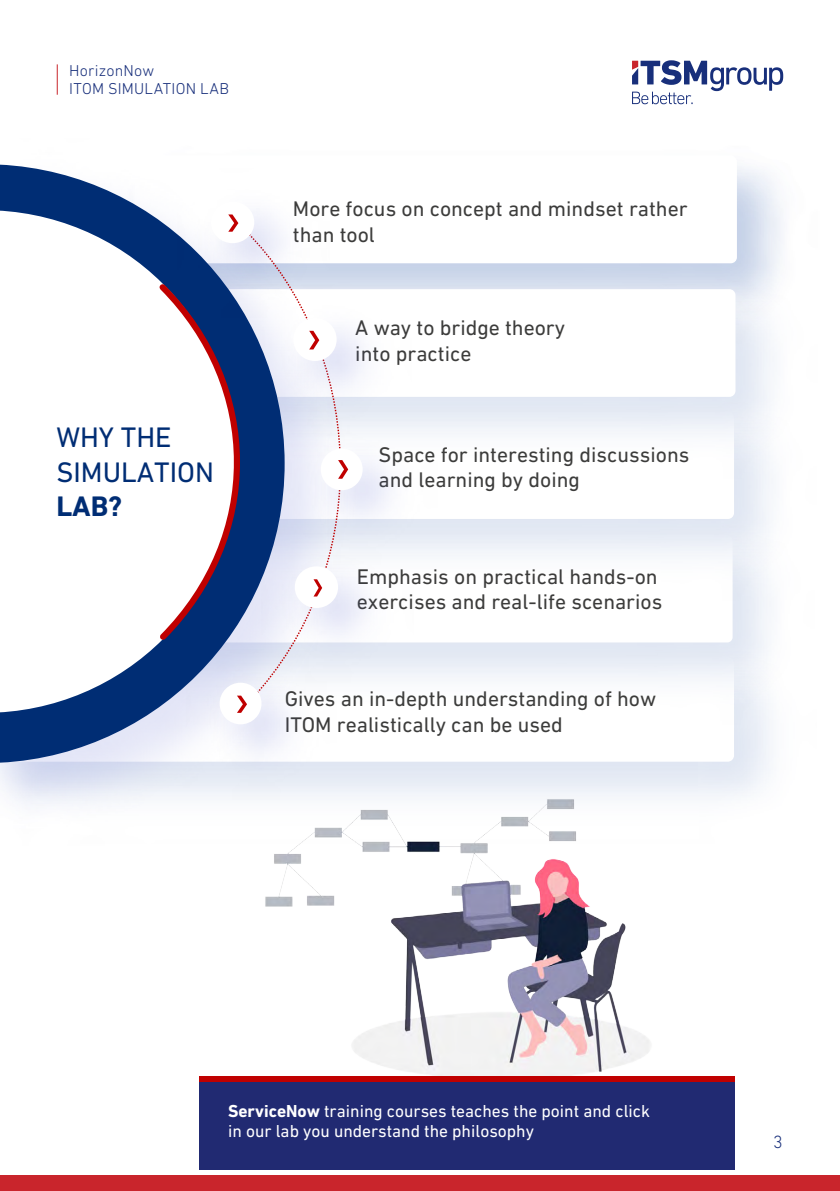
<style>
.page{position:relative;width:840px;height:1191px;background:#fff}
.page>*{position:absolute;margin:0;border:0;box-sizing:border-box;transform-origin:0 0}
.t1{font:28.8px/34.4px "DIN Next LT Pro";color:#002d74}
.t2{font:700 28.8px "DIN Next LT Pro";color:#002d74}
.t3{font:21.6px/25.8px "DIN Next LT Pro";color:#3c3c3b}
.t4{font:300 18px "DIN Next LT Pro";color:#182f7b}
.t5{font:17.6px/20.2px "DIN Next LT Pro";color:#fff}
.t6{font:300 16px/18px "DIN Next LT Pro";letter-spacing:.015em;color:#182f7b}
.s1{font-weight:700}
</style>
<div class="page">
<img style="left:265px;top:843px;width:385px;height:233px">
<div style="left:200px;top:1076px;width:534px;height:93px;background:#212a72"></div>
<div style="left:200px;top:1076px;width:534px;height:5px;background:#c00000"></div>
<img style="left:367px;top:724px;width:403px;height:119px">
<svg style="left:367px;top:724px;width:366px;height:37px"></svg>
<div style="left:133px;top:289px;width:602px;height:108px;background:#fff;border-radius:6px"></div>
<svg style="left:0;top:164px;width:243px;height:599px;fill:#002d74"></svg>
<svg style="left:0;top:210px;width:237px;height:503px"></svg>
<svg style="left:243px;top:263px;width:129px;height:433px;background:#6a84b0"></svg>
<svg style="left:154px;top:279px;width:107px;height:366px"></svg>
<img style="left:178px;top:168px;width:151px;height:150px">
<div style="left:211px;top:201px;width:43px;height:42px;background:#fff;border-radius:50%"></div>
<img style="left:260px;top:285px;width:151px;height:151px">
<div style="left:293px;top:318px;width:43px;height:43px;background:#fff;border-radius:50%"></div>
<img style="left:287px;top:415px;width:150px;height:150px">
<div style="left:320px;top:448px;width:42px;height:42px;background:#fff;border-radius:50%"></div>
<img style="left:261px;top:533px;width:152px;height:149px">
<div style="left:294px;top:566px;width:44px;height:42px;background:#fff;border-radius:50%"></div>
<img style="left:186px;top:649px;width:150px;height:150px">
<div style="left:219px;top:682px;width:42px;height:42px;background:#fff;border-radius:50%"></div>
<svg style="left:309px;top:331px;width:10px;height:18px"></svg>
<svg style="left:338px;top:460px;width:10px;height:19px"></svg>
<svg style="left:228px;top:214px;width:10px;height:18px"></svg>
<svg style="left:313px;top:579px;width:9px;height:17px"></svg>
<svg style="left:237px;top:695px;width:10px;height:18px"></svg>
<div style="left:0;top:1175px;width:839px;height:16px;background:#c9252c"></div>
<svg style="left:632px;top:60px;width:150px;height:44px"></svg>
<hr style="left:57px;top:64px;width:1px;height:31px;background:#c9252c">
<p class="t6" style="left:69px;top:62px;width:161px">HorizonNow<br>ITOM SIMULATION LAB</p>
<h1 class="t1" style="left:56px;top:420px;width:159px">WHY THE<br>SIMULATION</h1>
<h1 class="t2" style="left:56px;top:489px;width:67px">LAB?</h1>
<p class="t3" style="left:293px;top:195px;width:396px">More focus on concept and mindset rather than tool</p>
<p class="t3" style="left:355px;top:314px;width:211px">A way to bridge theory into practice</p>
<p class="t3" style="left:378px;top:441px;width:312px">Space for interesting discussions and learning by doing</p>
<p class="t3" style="left:357px;top:563px;width:307px">Emphasis on practical hands-on exercises and real-life scenarios</p>
<p class="t3" style="left:284px;top:685px;width:373px">Gives an in-depth understanding of how<br>ITOM realistically can be used</p>
<p class="t5" style="left:228px;top:1100px;width:423px"><span class="s1">ServiceNow</span> training courses teaches the point and click in our lab you understand the philosophy</p>
<p class="t4" style="left:772px;top:1131px;width:11px">3</p>
</div>
